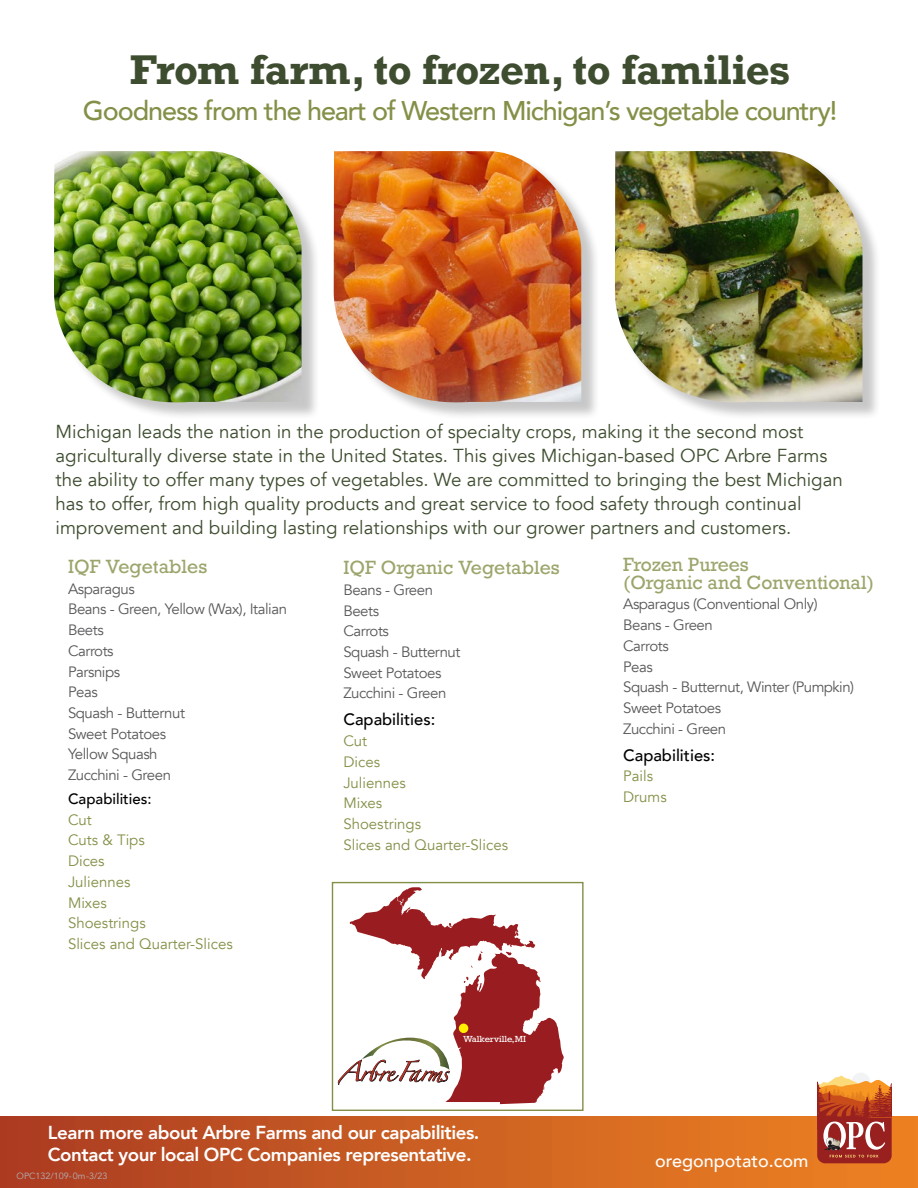
<style>
.page{position:relative;width:918px;height:1188px;background:#fff}
.page>*{position:absolute;margin:0;border:0;box-sizing:border-box;transform-origin:0 0}
.t1{font:700 39px "Rockwell";letter-spacing:-.005em;color:#3e4d2f}
.t2{font:500 27px "Avenir";letter-spacing:-.04em;color:#848f47}
.t3{font:18.75px/24px "Avenir";color:#3e4d2f}
.t4{font:800 18.75px "Avenir";letter-spacing:-.025em;color:#fff}
.t5{font:18px "Rockwell";color:#9da56c}
.t6{font:500 18px "Avenir";color:#fff}
.t7{font:500 16.5px "Avenir";color:#000}
.t8{font:15px "Avenir";letter-spacing:-.03em;color:#57585a}
.t9{font:15px "Avenir";color:#848f47}
.t10{font:500 15px "Avenir";color:#000}
.t11{font:9px "Avenir";color:#b2b3b7}
.t12{font:8.25px "Rockwell";letter-spacing:-.015em;color:#fff;scale:1.05 1}
</style>
<div class="page">
<svg style="left:0;top:1116px;width:918px;height:72px;background:#cb5e22"></svg>
<svg style="left:817px;top:1073px;width:75px;height:90px"></svg>
<div style="left:336px;top:153px;width:264px;height:268px;background:#231f20;opacity:.25"></div>
<img style="left:334px;top:151px;width:247px;height:253px">
<div style="left:617px;top:153px;width:264px;height:268px;background:#231f20;opacity:.25"></div>
<img style="left:615px;top:151px;width:247px;height:253px">
<div style="left:56px;top:153px;width:264px;height:268px;background:#231f20;opacity:.25"></div>
<img style="left:54px;top:151px;width:248px;height:253px">
<svg style="left:338px;top:1068px;width:12px;height:17px"></svg>
<svg style="left:350px;top:887px;width:214px;height:217px"></svg>
<div style="left:459px;top:1024px;width:9px;height:9px;background:#fff101;border-radius:50%"></div>
<div style="left:332px;top:882px;width:252px;height:229px;border:1px solid #848f47"></div>
<p class="t1" style="left:130px;top:44px;width:661px">From farm, to frozen, to families</p>
<p class="t2" style="left:83px;top:87px;width:756px">Goodness from the heart of Western Michigan’s vegetable country!</p>
<p class="t3" style="left:56px;top:420px;width:789px">Michigan leads the nation in the production of specialty crops, making it the second most agriculturally diverse state in the United States. This gives Michigan-based OPC Arbre Farms the ability to offer many types of vegetables. We are committed to bringing the best Michigan has to offer, from high quality products and great service to food safety through continual improvement and building lasting relationships with our grower partners and customers.</p>
<p class="t5" style="left:68px;top:555px;width:141px">IQF Vegetables</p>
<p class="t8" style="left:68px;top:580px;width:68px">Asparagus</p>
<p class="t8" style="left:68px;top:600px;width:221px">Beans - Green, Yellow (Wax), Italian</p>
<p class="t8" style="left:68px;top:621px;width:37px">Beets</p>
<p class="t8" style="left:68px;top:642px;width:47px">Carrots</p>
<p class="t8" style="left:68px;top:662px;width:54px">Parsnips</p>
<p class="t8" style="left:68px;top:683px;width:31px">Peas</p>
<p class="t8" style="left:68px;top:704px;width:119px">Squash - Butternut</p>
<p class="t8" style="left:68px;top:725px;width:100px">Sweet Potatoes</p>
<p class="t8" style="left:68px;top:745px;width:91px">Yellow Squash</p>
<p class="t8" style="left:68px;top:766px;width:105px">Zucchini - Green</p>
<p class="t10" style="left:68px;top:786px;width:85px">Capabilities:</p>
<p class="t9" style="left:68px;top:811px;width:25px">Cut</p>
<p class="t9" style="left:68px;top:831px;width:78px">Cuts &amp; Tips</p>
<p class="t9" style="left:68px;top:852px;width:38px">Dices</p>
<p class="t9" style="left:68px;top:873px;width:64px">Juliennes</p>
<p class="t9" style="left:68px;top:893px;width:40px">Mixes</p>
<p class="t9" style="left:68px;top:914px;width:79px">Shoestrings</p>
<p class="t9" style="left:68px;top:935px;width:166px">Slices and Quarter-Slices</p>
<p class="t5" style="left:343px;top:557px;width:218px">IQF Organic Vegetables</p>
<p class="t8" style="left:343px;top:581px;width:91px">Beans - Green</p>
<p class="t8" style="left:343px;top:601px;width:37px">Beets</p>
<p class="t8" style="left:343px;top:622px;width:47px">Carrots</p>
<p class="t8" style="left:343px;top:643px;width:119px">Squash - Butternut</p>
<p class="t8" style="left:343px;top:664px;width:100px">Sweet Potatoes</p>
<p class="t8" style="left:343px;top:684px;width:105px">Zucchini - Green</p>
<p class="t7" style="left:343px;top:705px;width:93px">Capabilities:</p>
<p class="t9" style="left:343px;top:732px;width:25px">Cut</p>
<p class="t9" style="left:343px;top:753px;width:38px">Dices</p>
<p class="t9" style="left:343px;top:773px;width:64px">Juliennes</p>
<p class="t9" style="left:343px;top:794px;width:40px">Mixes</p>
<p class="t9" style="left:343px;top:815px;width:79px">Shoestrings</p>
<p class="t9" style="left:343px;top:835px;width:166px">Slices and Quarter-Slices</p>
<p class="t12" style="left:463px;top:1034px;width:62px">Walkerville,MI</p>
<p class="t4" style="left:48px;top:1118px;width:433px">Learn more about Arbre Farms and our capabilities.</p>
<p class="t4" style="left:48px;top:1140px;width:425px">Contact your local OPC Companies representative.</p>
<p class="t11" style="left:16px;top:1171px;width:92px">OPC132/109-0m-3/23</p>
<p class="t5" style="left:623px;top:553px;width:127px">Frozen Purees</p>
<p class="t5" style="left:623px;top:571px;width:252px">(Organic and Conventional)</p>
<p class="t8" style="left:623px;top:595px;width:196px">Asparagus (Conventional Only)</p>
<p class="t8" style="left:623px;top:616px;width:91px">Beans - Green</p>
<p class="t8" style="left:623px;top:637px;width:47px">Carrots</p>
<p class="t8" style="left:623px;top:657px;width:31px">Peas</p>
<p class="t8" style="left:623px;top:678px;width:232px">Squash - Butternut, Winter (Pumpkin)</p>
<p class="t8" style="left:623px;top:699px;width:100px">Sweet Potatoes</p>
<p class="t8" style="left:623px;top:720px;width:105px">Zucchini - Green</p>
<p class="t7" style="left:623px;top:741px;width:93px">Capabilities:</p>
<p class="t9" style="left:623px;top:767px;width:31px">Pails</p>
<p class="t9" style="left:623px;top:788px;width:45px">Drums</p>
<p class="t6" style="left:655px;top:1145px;width:155px">oregonpotato.com</p>
</div>
